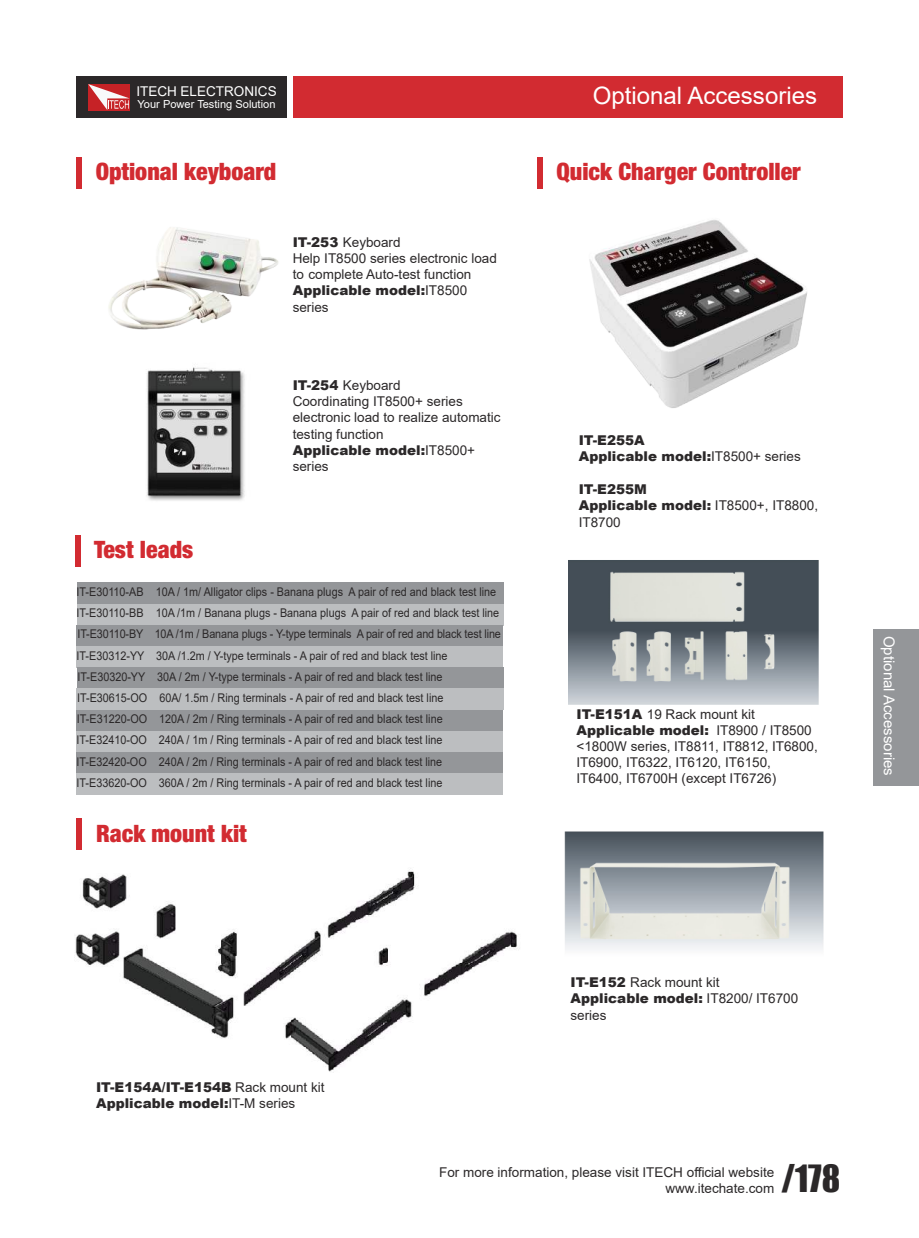
<style>
.page{position:relative;width:919px;height:1238px;background:#fff}
.page>*{position:absolute;margin:0;border:0;box-sizing:border-box;transform-origin:0 0}
.t1{font:34.5px "Impact";color:#2b2829}
.t2{font:900 condensed 24px "Helvetica Neue LT Pro";color:#d22b31}
.t3{font:24px "Arial";color:#fff}
.t4{font:15px "Arial";color:#fff}
.t5{font:13.5px/16.2px "Arial";color:#2b2829}
.t6{font:900 13.5px/16.2px "Arial";color:#2b2829}
.t7{font:13.5px "Arial";color:#fff}
.t8{font:12px/21.1px "Arial";color:#2b2829;scale:.9 1}
.t9{font:11.1px "Arial";color:#fff}
.s1{font-weight:900}
.s2{font-weight:400}
</style>
<div class="page">
<div style="left:293px;top:77px;width:549px;height:41px;background:#d22b31"></div>
<div style="left:77px;top:77px;width:210px;height:41px;background:#2b2829"></div>
<svg style="left:88px;top:84px;width:42px;height:26px"></svg>
<div style="left:77px;top:157px;width:5px;height:31px;background:#d22b31"></div>
<img style="left:108px;top:227px;width:170px;height:103px">
<img style="left:146px;top:367px;width:99px;height:134px">
<div style="left:75px;top:535px;width:5px;height:31px;background:#d22b31"></div>
<div style="left:77px;top:582px;width:426px;height:22px;background:#949699"></div>
<div style="left:77px;top:604px;width:426px;height:21px;background:#bcbec0"></div>
<div style="left:77px;top:625px;width:425px;height:21px;background:#949699"></div>
<div style="left:77px;top:646px;width:425px;height:21px;background:#bcbec0"></div>
<div style="left:77px;top:667px;width:426px;height:21px;background:#949699"></div>
<div style="left:76px;top:688px;width:427px;height:22px;background:#bcbec0"></div>
<div style="left:77px;top:710px;width:425px;height:21px;background:#949699"></div>
<div style="left:77px;top:731px;width:425px;height:21px;background:#bcbec0"></div>
<div style="left:77px;top:752px;width:425px;height:21px;background:#949699"></div>
<div style="left:77px;top:773px;width:425px;height:21px;background:#bcbec0"></div>
<div style="left:77px;top:818px;width:5px;height:31px;background:#d22b31"></div>
<img style="left:75px;top:868px;width:442px;height:204px">
<div style="left:537px;top:157px;width:5px;height:31px;background:#d22b31"></div>
<img style="left:589px;top:220px;width:218px;height:188px">
<img style="left:568px;top:560px;width:251px;height:144px">
<div style="left:873px;top:629px;width:45px;height:157px;background:#949699"></div>
<img style="left:564px;top:831px;width:260px;height:119px">
<p class="t7" style="left:136px;top:86px;width:142px">ITECH ELECTRONICS</p>
<p class="t9" style="left:137px;top:100px;width:139px">Your Power Testing Solution</p>
<h2 class="t2" style="left:96px;top:163px;width:182px">Optional keyboard</h2>
<p class="t5" style="left:293px;top:235px;width:206px"><span class="s1">IT-253</span> Keyboard<br>Help IT8500 series electronic load to complete Auto-test function<br><span class="s1">Applicable model:</span>IT8500 series</p>
<p class="t5" style="left:293px;top:378px;width:209px"><span class="s1">IT-254</span> Keyboard<br>Coordinating IT8500+ series electronic load to realize automatic testing function<br><span class="s1">Applicable model:</span>IT8500+ series</p>
<h2 class="t2" style="left:94px;top:541px;width:101px">Test leads</h2>
<p class="t8" style="left:76px;top:582px;width:473px">IT-E30110-AB 10A / 1m/ Alligator clips - Banana plugs A pair of red and black test line IT-E30110-BB 10A /1m / Banana plugs - Banana plugs A pair of red and black test line IT-E30110-BY 10A /1m / Banana plugs - Y-type terminals A pair of red and black test line IT-E30312-YY 30A /1.2m / Y-type terminals - A pair of red and black test line IT-E30320-YY 30A / 2m / Y-type terminals - A pair of red and black test line IT-E30615-OO 60A/ 1.5m / Ring terminals - A pair of red and black test line IT-E31220-OO 120A / 2m / Ring terminals - A pair of red and black test line IT-E32410-OO 240A / 1m / Ring terminals - A pair of red and black test line IT-E32420-OO 240A / 2m / Ring terminals - A pair of red and black test line IT-E33620-OO 360A / 2m / Ring terminals - A pair of red and black test line</p>
<h2 class="t2" style="left:96px;top:824px;width:152px">Rack mount kit</h2>
<h2 class="t3" style="left:592px;top:87px;width:226px">Optional Accessories</h2>
<h2 class="t2" style="left:556px;top:163px;width:246px">Quick Charger Controller</h2>
<p class="t6" style="left:578px;top:433px;width:224px">IT-E255A<br>Applicable model:<span class="s2">IT8500+ series</span></p>
<p class="t6" style="left:578px;top:482px;width:241px">IT-E255M<br>Applicable model: <span class="s2">IT8500+, IT8800,<br>IT8700</span></p>
<p class="t5" style="left:576px;top:707px;width:243px"><span class="s1">IT-E151A</span> 19 Rack mount kit <span class="s1">Applicable model:</span> IT8900 / IT8500 &lt;1800W series, IT8811, IT8812, IT6800, IT6900, IT6322, IT6120, IT6150, IT6400, IT6700H (except IT6726)</p>
<p class="t4" style="left:894px;top:635px;width:142px;rotate:90deg">Optional Accessories</p>
<p class="t6" style="left:96px;top:1080px;width:230px">IT-E154A/IT-E154B <span class="s2">Rack mount kit<br></span>Applicable model:<span class="s2">IT-M series</span></p>
<p class="t5" style="left:570px;top:975px;width:229px"><span class="s1">IT-E152</span> Rack mount kit<br><span class="s1">Applicable model:</span> IT8200/ IT6700 series</p>
<h1 class="t1" style="left:781px;top:1160px;width:60px">/178</h1>
<p class="t5" style="left:439px;top:1163px;width:337px;text-align:right">For more information, please visit ITECH o昀케cial website www.itechate.com</p>
</div>
